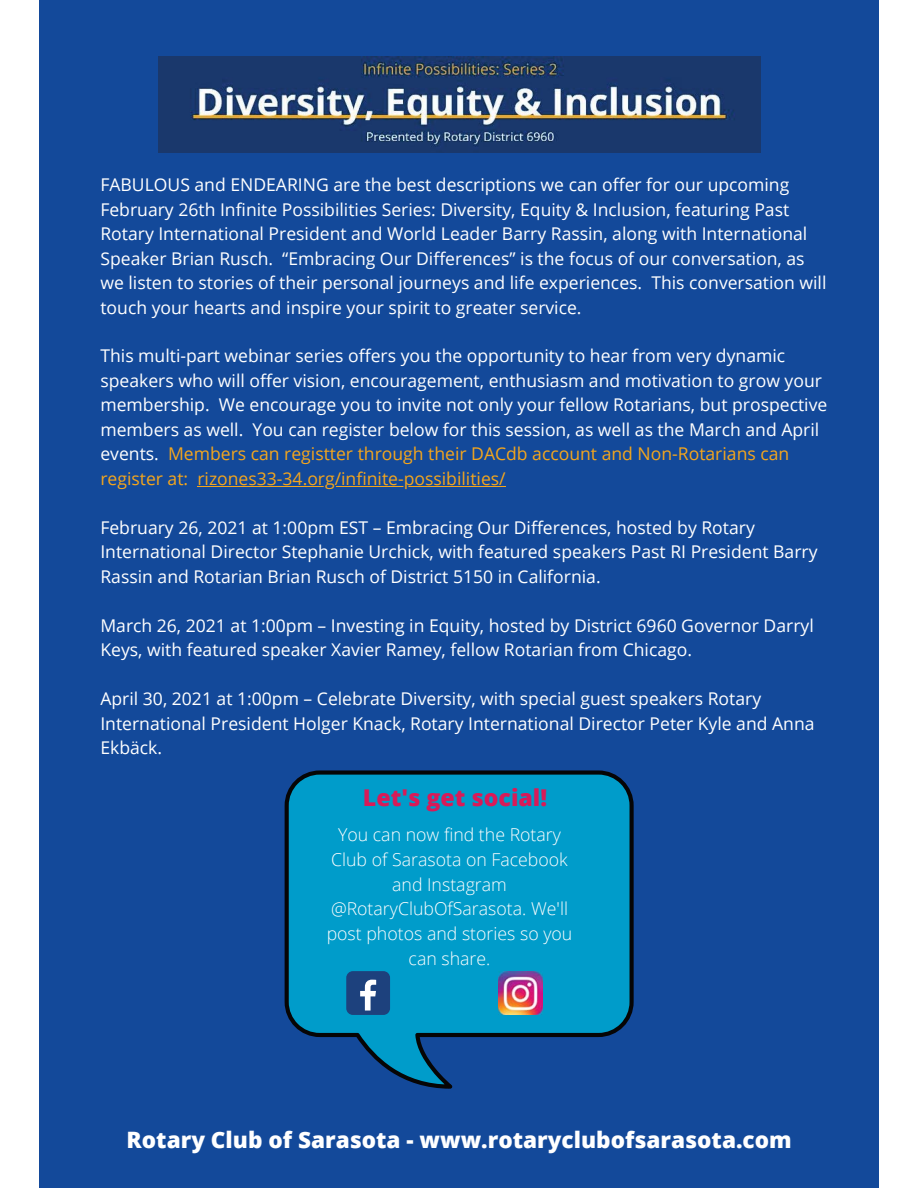
<style>
.page{position:relative;width:918px;height:1188px;background:#fff}
.page>*{position:absolute;margin:0;border:0;box-sizing:border-box;transform-origin:0 0}
.t1{font:800 23.1px "Open Sans";color:#d91a58}
.t2{font:800 22.65px "Open Sans";color:#fff}
.t3{font:300 17.7px/24.8px "Open Sans";color:#fff;text-align:center}
.t4{font:17.55px/24.5px "Open Sans";color:#fff}
.s1{color:#f5a61c}
</style>
<div class="page">
<div style="left:39px;top:0;width:840px;height:1188px;background:#13499a"></div>
<hr style="left:197px;top:486px;width:309px;height:1px;background:#f5a61c">
<svg style="left:285px;top:771px;width:349px;height:318px;fill:#009cca"></svg>
<img style="left:498px;top:971px;width:44px;height:44px">
<div style="left:346px;top:971px;width:44px;height:44px;background:#1d417d;border-radius:7px"></div>
<svg style="left:360px;top:980px;width:16px;height:31px"></svg>
<img style="left:158px;top:56px;width:603px;height:97px">
<p class="t4" style="left:100px;top:172px;width:728px">FABULOUS and ENDEARING are the best descriptions we can offer for our upcoming February 26th Infinite Possibilities Series: Diversity, Equity &amp; Inclusion, featuring Past Rotary International President and World Leader Barry Rassin, along with International Speaker Brian Rusch. “Embracing Our Differences” is the focus of our conversation, as we listen to stories of their personal journeys and life experiences. This conversation will touch your hearts and inspire your spirit to greater service.</p>
<p class="t4" style="left:100px;top:343px;width:728px">This multi-part webinar series offers you the opportunity to hear from very dynamic speakers who will offer vision, encouragement, enthusiasm and motivation to grow your membership. We encourage you to invite not only your fellow Rotarians, but prospective members as well. You can register below for this session, as well as the March and April events. <span class="s1">Members can registter through their DACdb account and Non-Rotarians can register at: rizones33-34.org/infinite-possibilities/</span></p>
<p class="t4" style="left:100px;top:515px;width:719px">February 26, 2021 at 1:00pm EST – Embracing Our Differences, hosted by Rotary<br>International Director Stephanie Urchick, with featured speakers Past RI President Barry<br>Rassin and Rotarian Brian Rusch of District 5150 in California.</p>
<p class="t4" style="left:100px;top:613px;width:715px">March 26, 2021 at 1:00pm – Investing in Equity, hosted by District 6960 Governor Darryl<br>Keys, with featured speaker Xavier Ramey, fellow Rotarian from Chicago.</p>
<p class="t4" style="left:100px;top:686px;width:716px">April 30, 2021 at 1:00pm – Celebrate Diversity, with special guest speakers Rotary<br>International President Holger Knack, Rotary International Director Peter Kyle and Anna<br>Ekbäck.</p>
<h1 class="t1" style="left:363px;top:782px;width:186px">Let's get social!</h1>
<p class="t3" style="left:327px;top:822px;width:247px">You can now find the Rotary<br>Club of Sarasota on Facebook and Instagram @RotaryClubOfSarasota. We'll post photos and stories so you can share.</p>
<p class="t2" style="left:127px;top:1124px;width:667px">Rotary Club of Sarasota - www.rotaryclubofsarasota.com</p>
</div>
